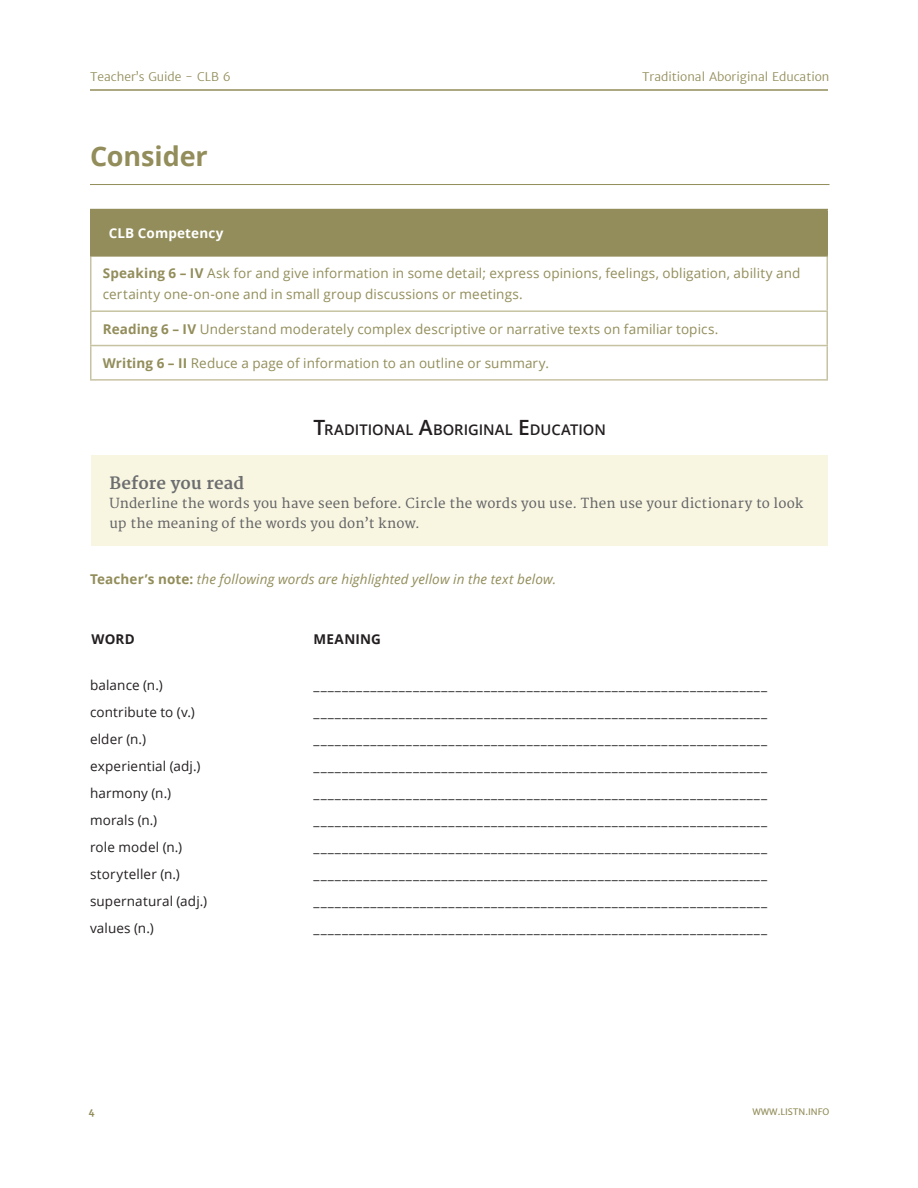
<style>
.page{position:relative;width:918px;height:1188px;background:#fff}
.page>*{position:absolute;margin:0;border:0;box-sizing:border-box;transform-origin:0 0}
.Section_Title{font:700 27px "Open Sans";letter-spacing:-.005em;color:#928d5a}
.TASK{font:700 16.5px "Merriweather";letter-spacing:.005em;color:#6c6d70}
.t1{font:600 14.7px "Open Sans";color:#231f20}
.body{font:13.5px "Open Sans";letter-spacing:.01em;color:#231f20}
.body_teachers_CLB{font:13.5px/21px "Open Sans";letter-spacing:.01em;color:#928d5a}
.TASK-2{font:13.5px/19.5px "Merriweather";letter-spacing:.01em;color:#636366}
.body-teachers-note{font:italic 13.5px "Open Sans";letter-spacing:.01em;color:#928d5a}
.body-teachers_white{font:700 13.5px "Open Sans";letter-spacing:.01em;color:#fff}
.body-2{font:700 13.5px "Open Sans";letter-spacing:.01em;color:#231f20}
.t2{font:300 12px "Merriweather Sans";color:#928d5a}
.t3{font:9px "Merriweather Sans";color:#928d5a}
.t4{font:700 9px "Merriweather Sans";color:#928d5a}
.s1{font-weight:700}
.s2{font-size:21px}
.s3{font-weight:700;font-style:normal}
</style>
<div class="page">
<hr style="left:90px;top:89px;width:738px;height:2px;background:#928d5a">
<hr style="left:90px;top:184px;width:740px;height:1px;background:#928d5a">
<div style="left:92px;top:455px;width:736px;height:91px;background:#f8f6e1"></div>
<div style="left:91px;top:210px;width:736px;height:46px;background:#928d5a"></div>
<hr style="left:90px;top:257px;width:2px;height:53px;background:#c6c3a2">
<hr style="left:826px;top:257px;width:2px;height:53px;background:#c6c3a2">
<hr style="left:90px;top:310px;width:738px;height:2px;background:#c6c3a2">
<hr style="left:90px;top:312px;width:2px;height:33px;background:#c6c3a2">
<hr style="left:826px;top:312px;width:2px;height:33px;background:#c6c3a2">
<hr style="left:90px;top:345px;width:738px;height:1px;background:#c6c3a2">
<hr style="left:90px;top:346px;width:2px;height:33px;background:#c6c3a2">
<hr style="left:826px;top:346px;width:2px;height:33px;background:#c6c3a2">
<hr style="left:90px;top:379px;width:738px;height:2px;background:#c6c3a2">
<hr style="left:90px;top:209px;width:738px;height:1px;background:#928d5a">
<hr style="left:90px;top:210px;width:2px;height:45px;background:#928d5a">
<hr style="left:826px;top:210px;width:2px;height:45px;background:#928d5a">
<hr style="left:90px;top:255px;width:738px;height:2px;background:#928d5a">
<p class="t2" style="left:90px;top:69px;width:142px">Teacher’s Guide - CLB 6</p>
<p class="t2" style="left:642px;top:69px;width:189px">Traditional Aboriginal Education</p>
<p class="Section_Title" style="left:90px;top:137px;width:119px">Consider</p>
<p class="body-teachers_white" style="left:109px;top:223px;width:116px">CLB Competency</p>
<p class="body_teachers_CLB" style="left:103px;top:262px;width:699px"><span class="s1">Speaking 6 – IV</span> Ask for and give information in some detail; express opinions, feelings, obligation, ability and certainty one-on-one and in small group discussions or meetings.</p>
<p class="body_teachers_CLB" style="left:103px;top:318px;width:617px"><span class="s1">Reading 6 – IV</span> Understand moderately complex descriptive or narrative texts on familiar topics.</p>
<p class="body_teachers_CLB" style="left:103px;top:352px;width:448px"><span class="s1">Writing 6 – II</span> Reduce a page of information to an outline or summary.</p>
<p class="t1" style="left:314px;top:419px;width:294px"><span class="s2">T</span>RADITIONAL <span class="s2">A</span>BORIGINAL <span class="s2">E</span>DUCATION</p>
<p class="TASK" style="left:110px;top:473px;width:136px">Before you read</p>
<p class="TASK-2" style="left:110px;top:494px;width:695px">Underline the words you have seen before. Circle the words you use. Then use your dictionary to look up the meaning of the words you don’t know.</p>
<p class="body-teachers-note" style="left:90px;top:570px;width:468px"><span class="s3">Teacher’s note:</span> the following words are highlighted yellow in the text below.</p>
<p class="body-2" style="left:92px;top:629px;width:45px">WORD</p>
<p class="body-2" style="left:314px;top:629px;width:69px">MEANING</p>
<p class="body" style="left:90px;top:676px;width:74px">balance (n.)</p>
<p class="body" style="left:90px;top:703px;width:106px">contribute to (v.)</p>
<p class="body" style="left:90px;top:730px;width:58px">elder (n.)</p>
<p class="body" style="left:90px;top:757px;width:112px">experiential (adj.)</p>
<p class="body" style="left:90px;top:784px;width:83px">harmony (n.)</p>
<p class="body" style="left:90px;top:811px;width:69px">morals (n.)</p>
<p class="body" style="left:90px;top:838px;width:94px">role model (n.)</p>
<p class="body" style="left:90px;top:865px;width:91px">storyteller (n.)</p>
<p class="body" style="left:90px;top:892px;width:119px">supernatural (adj.)</p>
<p class="body" style="left:90px;top:919px;width:65px">values (n.)</p>
<p class="body" style="left:314px;top:676px;width:455px">________________________________________________________________</p>
<p class="body" style="left:314px;top:703px;width:455px">________________________________________________________________</p>
<p class="body" style="left:314px;top:730px;width:455px">________________________________________________________________</p>
<p class="body" style="left:314px;top:757px;width:455px">________________________________________________________________</p>
<p class="body" style="left:314px;top:784px;width:455px">________________________________________________________________</p>
<p class="body" style="left:314px;top:811px;width:455px">________________________________________________________________</p>
<p class="body" style="left:314px;top:838px;width:455px">________________________________________________________________</p>
<p class="body" style="left:314px;top:865px;width:455px">________________________________________________________________</p>
<p class="body" style="left:314px;top:892px;width:455px">________________________________________________________________</p>
<p class="body" style="left:314px;top:919px;width:455px">________________________________________________________________</p>
<p class="t4" style="left:88px;top:1106px;width:8px">4</p>
<p class="t3" style="left:752px;top:1106px;width:78px">WWW.LISTN.INFO</p>
</div>
